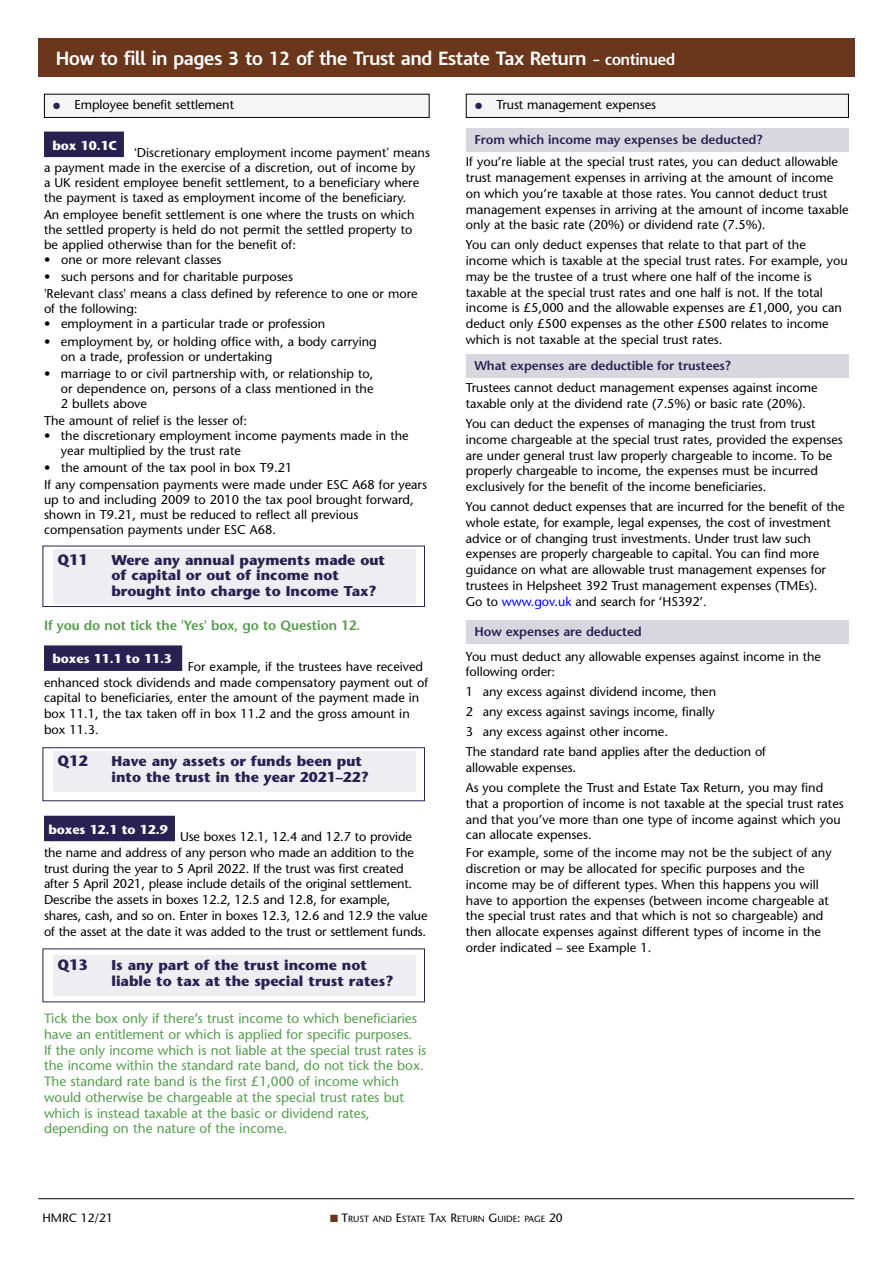
<style>
.page{position:relative;width:893px;height:1263px;background:#fff}
.page>*{position:absolute;margin:0;border:0;box-sizing:border-box;transform-origin:0 0}
.t1{font:700 18px "IR Modena";color:#fff}
.t2{font:700 15px "Stone Sans";color:#292151}
.t3{font:700 14.25px/15.8px "Stone Sans";color:#292151}
.t4{font:13.5px/15.8px "Stone Sans";color:#549b4d}
.t5{font:600 13.5px "Stone Sans";letter-spacing:-.005em;color:#549b4d}
.t6{font:12.75px/15.8px "Stone Sans";color:#000}
.t7{font:600 12.75px "Stone Sans";letter-spacing:-.005em;color:#292151}
.t8{font:700 12.75px "Stone Sans";letter-spacing:-.005em;color:#fff}
.t9{font:12px "Stone Sans";color:#000}
.t10{font:9px "Stone Sans";color:#000}
.s1{font-size:15px}
.s2{color:#292151}
.s3{font-family:"Arial"}
.s4{color:#0000fd}
.s5{color:#6a371d}
.s6{font-size:12px}
</style>
<div class="page">
<div style="left:38px;top:38px;width:817px;height:38px;background:#6a371d"></div>
<hr style="left:38px;top:1198px;width:816px;height:1px;background:#000">
<div style="left:44px;top:132px;width:80px;height:25px;background:#292151"></div>
<div style="left:44px;top:645px;width:138px;height:26px;background:#292151"></div>
<div style="left:44px;top:816px;width:131px;height:25px;background:#292151"></div>
<div style="left:44px;top:94px;width:385px;height:23px;background:#f5f5f5"></div>
<div style="left:44px;top:94px;width:386px;height:24px;border:1px solid #000"></div>
<div style="left:466px;top:128px;width:383px;height:24px;background:#d8d7e0"></div>
<div style="left:466px;top:354px;width:383px;height:24px;background:#d8d7e0"></div>
<div style="left:466px;top:620px;width:383px;height:24px;background:#d8d7e0"></div>
<div style="left:466px;top:94px;width:382px;height:23px;background:#f5f5f5"></div>
<div style="left:466px;top:94px;width:383px;height:24px;border:1px solid #000"></div>
<div style="left:43px;top:546px;width:382px;height:61px;border:1px solid #292151"></div>
<div style="left:53px;top:549px;width:362px;height:54px;background:#eeedf1"></div>
<div style="left:53px;top:955px;width:362px;height:41px;background:#eeedf1"></div>
<div style="left:43px;top:747px;width:382px;height:54px;border:1px solid #292151"></div>
<div style="left:53px;top:751px;width:362px;height:41px;background:#eeedf1"></div>
<h1 class="t1" style="left:56px;top:51px;width:620px">How to fill in pages 3 to 12 of the Trust and Estate Tax Return <span class="s1">– continued</span></h1>
<p class="t6" style="left:53px;top:98px;width:182px"><span class="s2">●</span> Employee benefit settlement</p>
<p class="t8" style="left:53px;top:140px;width:83px">box 10.1C ‘</p>
<p class="t6" style="left:44px;top:146px;width:387px;line-height:15px;text-indent:90px"><span class="s3">‘</span>Discretionary employment income payment<span class="s3">’</span> means a payment made in the exercise of a discretion, out of income by<br>a UK resident employee benefit settlement, to a beneficiary where the payment is taxed as employment income of the beneficiary.</p>
<p class="t6" style="left:44px;top:209px;width:372px;line-height:15px">An employee benefit settlement is one where the trusts on which the settled property is held do not permit the settled property to be applied otherwise than for the benefit of:</p>
<p class="t6" style="left:44px;top:253px;width:179px">• one or more relevant classes</p>
<p class="t6" style="left:44px;top:270px;width:375px;line-height:17.1px">• such persons and for charitable purposes<br>'Relevant class' means a class defined by reference to one or more</p>
<p class="t6" style="left:44px;top:302px;width:95px">of the following:</p>
<p class="t6" style="left:44px;top:317px;width:283px">• employment in a particular trade or profession</p>
<p class="t6" style="left:61px;top:335px;width:317px;line-height:15px;text-indent:-17px">• employment by, or holding office with, a body carrying on a trade, profession or undertaking</p>
<p class="t6" style="left:61px;top:367px;width:314px;line-height:15px;text-align:justify;text-indent:-17px">• marriage to or civil partnership with, or relationship to, or dependence on, persons of a class mentioned in the 2 bullets above</p>
<p class="t6" style="left:44px;top:414px;width:205px">The amount of relief is the lesser of:</p>
<p class="t6" style="left:61px;top:429px;width:349px;line-height:15px;text-indent:-17px">• the discretionary employment income payments made in the year multiplied by the trust rate</p>
<p class="t6" style="left:44px;top:460px;width:384px;line-height:17.1px">• the amount of the tax pool in box T9.21<br>If any compensation payments were made under ESC A68 for years</p>
<p class="t6" style="left:44px;top:493px;width:371px;line-height:15px">up to and including 2009 to 2010 the tax pool brought forward, shown in T9.21, must be reduced to reflect all previous compensation payments under ESC A68.</p>
<p class="t2" style="left:57px;top:553px;width:32px">Q11</p>
<p class="t3" style="left:111px;top:553px;width:275px">Were any annual payments made out of capital or out of income not brought into charge to Income Tax?</p>
<p class="t5" style="left:44px;top:620px;width:318px">If you do not tick the 'Yes' box, go to Question 12.</p>
<p class="t8" style="left:53px;top:654px;width:121px">boxes 11.1 to 11.3</p>
<p class="t6" style="left:44px;top:660px;width:386px;text-indent:144px">For example, if the trustees have received enhanced stock dividends and made compensatory payment out of capital to beneficiaries, enter the amount of the payment made in box 11.1, the tax taken off in box 11.2 and the gross amount in box 11.3.</p>
<p class="t2" style="left:57px;top:755px;width:32px">Q12</p>
<p class="t3" style="left:111px;top:755px;width:259px">Have any assets or funds been put into the trust in the year 2021–22?</p>
<p class="t8" style="left:48px;top:824px;width:121px">boxes 12.1 to 12.9</p>
<p class="t6" style="left:44px;top:830px;width:385px;text-indent:136px">Use boxes 12.1, 12.4 and 12.7 to provide the name and address of any person who made an addition to the trust during the year to 5 April 2022. If the trust was first created after 5 April 2021, please include details of the original settlement.<br>Describe the assets in boxes 12.2, 12.5 and 12.8, for example, shares, cash, and so on. Enter in boxes 12.3, 12.6 and 12.9 the value of the asset at the date it was added to the trust or settlement funds.</p>
<p class="t2" style="left:57px;top:959px;width:32px">Q13</p>
<p class="t3" style="left:111px;top:959px;width:284px">Is any part of the trust income not liable to tax at the special trust rates?</p>
<p class="t4" style="left:44px;top:1012px;width:384px">Tick the box only if there’s trust income to which beneficiaries have an entitlement or which is applied for specific purposes.<br>If the only income which is not liable at the special trust rates is the income within the standard rate band, do not tick the box.<br>The standard rate band is the first £1,000 of income which would otherwise be chargeable at the special trust rates but which is instead taxable at the basic or dividend rates, depending on the nature of the income.</p>
<p class="t6" style="left:475px;top:98px;width:183px"><span class="s2">●</span> Trust management expenses</p>
<p class="t7" style="left:474px;top:135px;width:290px">From which income may expenses be deducted?</p>
<p class="t6" style="left:466px;top:155px;width:384px">If you’re liable at the special trust rates, you can deduct allowable trust management expenses in arriving at the amount of income on which you’re taxable at those rates. You cannot deduct trust management expenses in arriving at the amount of income taxable only at the basic rate (20%) or dividend rate (7.5%).</p>
<p class="t6" style="left:466px;top:238px;width:383px">You can only deduct expenses that relate to that part of the income which is taxable at the special trust rates. For example, you may be the trustee of a trust where one half of the income is taxable at the special trust rates and one half is not. If the total income is £5,000 and the allowable expenses are £1,000, you can deduct only £500 expenses as the other £500 relates to income which is not taxable at the special trust rates.</p>
<p class="t7" style="left:474px;top:361px;width:258px">What expenses are deductible for trustees?</p>
<p class="t6" style="left:466px;top:381px;width:353px">Trustees cannot deduct management expenses against income taxable only at the dividend rate (7.5%) or basic rate (20%).</p>
<p class="t6" style="left:466px;top:417px;width:378px">You can deduct the expenses of managing the trust from trust income chargeable at the special trust rates, provided the expenses are under general trust law properly chargeable to income. To be properly chargeable to income, the expenses must be incurred exclusively for the benefit of the income beneficiaries.</p>
<p class="t6" style="left:466px;top:500px;width:380px">You cannot deduct expenses that are incurred for the benefit of the whole estate, for example, legal expenses, the cost of investment advice or of changing trust investments. Under trust law such expenses are properly chargeable to capital. You can find more guidance on what are allowable trust management expenses for trustees in Helpsheet 392 Trust management expenses (TMEs).<br>Go to <span class="s4">www.gov.uk</span> and search for ‘HS392’.</p>
<p class="t7" style="left:474px;top:627px;width:169px">How expenses are deducted</p>
<p class="t6" style="left:466px;top:650px;width:356px">You must deduct any allowable expenses against income in the following order:</p>
<p class="t6" style="left:466px;top:683px;width:302px;line-height:20.1px">1 any excess against dividend income, then<br>2 any excess against savings income, finally<br>3 any excess against other income.<br>The standard rate band applies after the deduction of</p>
<p class="t6" style="left:466px;top:759px;width:359px;line-height:20.1px">allowable expenses.<br>As you complete the Trust and Estate Tax Return, you may find</p>
<p class="t6" style="left:466px;top:797px;width:379px">that a proportion of income is not taxable at the special trust rates and that you’ve more than one type of income against which you can allocate expenses.</p>
<p class="t6" style="left:466px;top:846px;width:367px">For example, some of the income may not be the subject of any discretion or may be allocated for specific purposes and the income may be of different types. When this happens you will have to apportion the expenses (between income chargeable at the special trust rates and that which is not so chargeable) and then allocate expenses against different types of income in the order indicated – see Example 1.</p>
<p class="t9" style="left:43px;top:1213px;width:72px">HMRC 12/21</p>
<p class="t10" style="left:330px;top:1216px;width:234px"><span class="s5">■</span> <span class="s6">T</span>RUST AND <span class="s6">E</span>STATE <span class="s6">T</span>AX <span class="s6">R</span>ETURN <span class="s6">G</span>UIDE<span class="s6">:</span> PAGE <span class="s6">20</span></p>
</div>
